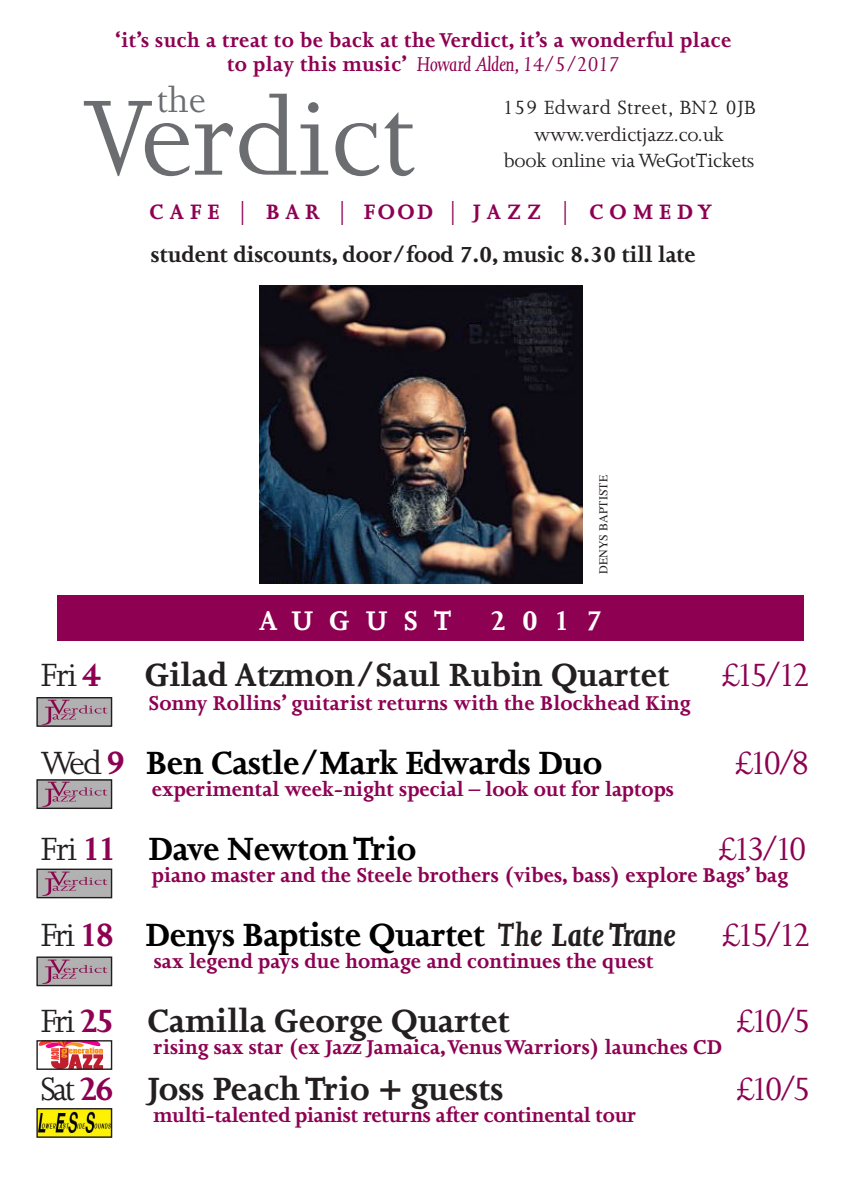
<style>
.page{position:relative;width:842px;height:1191px;background:#fff}
.page>*{position:absolute;margin:0;border:0;box-sizing:border-box;transform-origin:0 0}
.t1{font:123px "Joanna";color:#6c6d70}
.t2{font:40px "Joanna";color:#6c6d70}
.t3{font:700 37px "Joanna";letter-spacing:-.01em;color:#000}
.t4{font:700 37px "Joanna";color:#231f20}
.t5{font:37px "Joanna";letter-spacing:-.14em;color:#8d0052}
.t6{font:700 31px "Joanna";letter-spacing:.5em;color:#fff}
.t7{font:700 25px "Joanna";color:#231f20}
.t8{font:700 24px "Joanna";letter-spacing:.25em;color:#8d0052}
.t9{font:700 23px "Joanna";color:#8d0052}
.t10{font:700 23px "Joanna";letter-spacing:.02em;color:#8d0052}
.t11{font:italic 23px "Joanna";letter-spacing:-.01em;color:#8d0052}
.t12{font:22px "Joanna";letter-spacing:-.01em;color:#231f20}
.t13{font:22px "Joanna";letter-spacing:.02em;color:#231f20}
.t14{font:12px "Times";color:#231f20}
.s1{font-weight:700;font-style:normal}
.s2{font-weight:400}
.s3{color:#8d0052}
.s4{font-weight:400;color:#231f20}
.s5{font-weight:600;font-style:italic;color:#231f20}
.s6{font-style:italic;color:#231f20}
</style>
<div class="page">
<div style="left:57px;top:595px;width:747px;height:46px;background:#8d0052"></div>
<img style="left:38px;top:1042px;width:66px;height:26px">
<div style="left:36px;top:1040px;width:76px;height:30px;border:1px solid #231f20"></div>
<img style="left:38px;top:699px;width:72px;height:26px">
<div style="left:36px;top:697px;width:76px;height:30px;border:1px solid #231f20"></div>
<img style="left:38px;top:781px;width:72px;height:26px">
<div style="left:36px;top:779px;width:76px;height:30px;border:1px solid #231f20"></div>
<img style="left:38px;top:870px;width:72px;height:26px">
<div style="left:36px;top:868px;width:76px;height:30px;border:1px solid #231f20"></div>
<img style="left:260px;top:285px;width:322px;height:298px">
<img style="left:38px;top:958px;width:72px;height:26px">
<div style="left:36px;top:956px;width:76px;height:30px;border:1px solid #231f20"></div>
<img style="left:38px;top:1110px;width:72px;height:25px">
<div style="left:36px;top:1108px;width:76px;height:29px;border:1px solid #231f20"></div>
<p class="t10" style="left:115px;top:28px;width:618px">‘it’s such a treat to be back at the Verdict, it’s a wonderful place</p>
<p class="t11" style="left:227px;top:52px;width:394px"><span class="s1">to play this music’</span> Howard Alden, 14/5/2017</p>
<p class="t1" style="left:82px;top:72px;width:335px">Verdict</p>
<p class="t2" style="left:157px;top:79px;width:51px">the</p>
<p class="t13" style="left:502px;top:96px;width:255px">159 Edward Street, BN2 0JB</p>
<p class="t12" style="left:534px;top:122px;width:191px">www.verdictjazz.co.uk</p>
<p class="t12" style="left:504px;top:149px;width:252px">book online via WeGotTickets</p>
<p class="t8" style="left:149px;top:199px;width:564px">CAFE <span class="s2">|</span> BAR <span class="s2">|</span> FOOD <span class="s2">|</span> JAZZ <span class="s2">|</span> COMEDY</p>
<p class="t7" style="left:151px;top:241px;width:546px">student discounts, door/food 7.0, music 8.30 till late</p>
<p class="t14" style="left:592px;top:574px;width:101px;rotate:-90deg">DENYS BAPTISTE</p>
<p class="t6" style="left:259px;top:604px;width:345px">AUGUST 2017</p>
<p class="t4" style="left:41px;top:654px;width:630px"><span class="s2">Fri</span> <span class="s3">4</span> Gilad Atzmon/Saul Rubin Quartet</p>
<p class="t5" style="left:721px;top:654px;width:91px">£15/12</p>
<p class="t9" style="left:148px;top:690px;width:544px">Sonny Rollins’ guitarist returns with the Blockhead King</p>
<p class="t3" style="left:41px;top:742px;width:563px"><span class="s4">Wed</span> <span class="s3">9</span> Ben Castle/Mark Edwards Duo</p>
<p class="t5" style="left:735px;top:742px;width:77px">£10/8</p>
<p class="t9" style="left:152px;top:776px;width:524px">experimental week-night special – look out for laptops</p>
<p class="t3" style="left:41px;top:828px;width:377px"><span class="s4">Fri</span> <span class="s3">11</span> Dave Newton Trio</p>
<p class="t5" style="left:718px;top:828px;width:91px">£13/10</p>
<p class="t9" style="left:152px;top:862px;width:638px">piano master and the Steele brothers (vibes, bass) explore Bags’ bag</p>
<p class="t3" style="left:41px;top:914px;width:636px"><span class="s4">Fri</span> <span class="s3">18</span> Denys Baptiste Quartet <span class="s5">Th</span><span class="s6">e Late Trane</span></p>
<p class="t5" style="left:722px;top:914px;width:91px">£15/12</p>
<p class="t9" style="left:154px;top:948px;width:501px">sax legend pays due homage and continues the quest</p>
<p class="t4" style="left:41px;top:1000px;width:470px"><span class="s2">Fri</span> <span class="s3">25</span> Camilla George Quartet</p>
<p class="t5" style="left:736px;top:1000px;width:77px">£10/5</p>
<p class="t9" style="left:154px;top:1034px;width:570px">rising sax star (ex Jazz Jamaica, Venus Warriors) launches CD</p>
<p class="t4" style="left:41px;top:1068px;width:464px"><span class="s2">Sat</span> <span class="s3">26</span> Joss Peach Trio + guests</p>
<p class="t5" style="left:736px;top:1068px;width:77px">£10/5</p>
<p class="t9" style="left:154px;top:1102px;width:484px">multi-talented pianist returns after continental tour</p>
</div>
